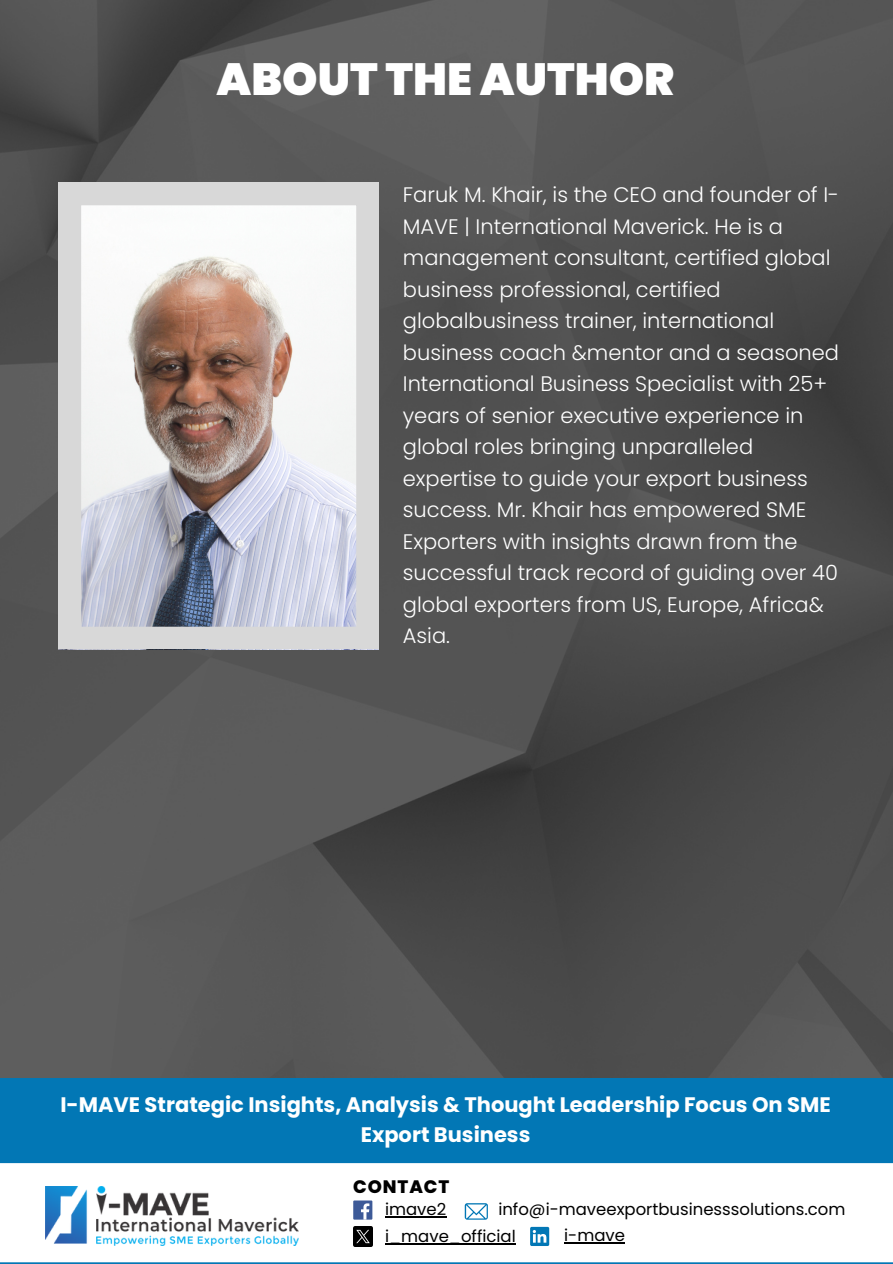
<style>
.page{position:relative;width:893px;height:1264px;background:#fff}
.page>*{position:absolute;margin:0;border:0;box-sizing:border-box;transform-origin:0 0}
.t1{font:900 45px "Poppins";color:#fff}
.t2{font:300 21px/31.5px "Poppins";color:#fff}
.t3{font:700 21px/29.2px "Poppins";color:#fff;text-align:center}
.t4{font:800 18px "Poppins";letter-spacing:.05em;color:#000}
.t5{font:16.5px "Poppins";color:#000}
</style>
<div class="page">
<img style="left:0;top:0;width:892px;height:1078px">
<svg style="left:0;top:1161px;width:892px;height:102px"></svg>
<div style="left:0;top:1078px;width:892px;height:83px;background:#0277b5"></div>
<img style="left:45px;top:1186px;width:253px;height:59px">
<svg style="left:530px;top:1226px;width:19px;height:19px"></svg>
<svg style="left:464px;top:1203px;width:24px;height:16px"></svg>
<div style="left:353px;top:1200px;width:19px;height:19px;background:#3d5a98"></div>
<svg style="left:361px;top:1203px;width:8px;height:16px"></svg>
<img style="left:353px;top:1226px;width:19px;height:19px">
<img style="left:59px;top:183px;width:319px;height:465px">
<hr style="left:564px;top:1242px;width:61px;height:1px;background:#000">
<hr style="left:385px;top:1216px;width:61px;height:1px;background:#000">
<hr style="left:385px;top:1243px;width:130px;height:1px;background:#000">
<p class="t1" style="left:216px;top:47px;width:459px">ABOUT THE AUTHOR</p>
<p class="t2" style="left:403px;top:179px;width:438px">Faruk M. Khair, is the CEO and founder of I-MAVE | International Maverick. He is a management consultant, certified global business professional, certified globalbusiness trainer, international business coach &amp;mentor and a seasoned International Business Specialist with 25+ years of senior executive experience in global roles bringing unparalleled expertise to guide your export business success. Mr. Khair has empowered SME Exporters with insights drawn from the successful track record of guiding over 40 global exporters from US, Europe, Africa&amp; Asia.</p>
<h4 class="t3" style="left:60px;top:1090px;width:771px">I-MAVE Strategic Insights, Analysis &amp; Thought Leadership Focus On SME<br>Export Business</h4>
<h3 class="t4" style="left:353px;top:1173px;width:97px">CONTACT</h3>
<h2 class="t5" style="left:498px;top:1197px;width:348px">info@i-maveexportbusinesssolutions.com</h2>
<p class="t5" style="left:564px;top:1223px;width:62px">i-mave</p>
<p class="t5" style="left:385px;top:1197px;width:63px">imave2</p>
<p class="t5" style="left:385px;top:1224px;width:132px">i_mave_official</p>
</div>
